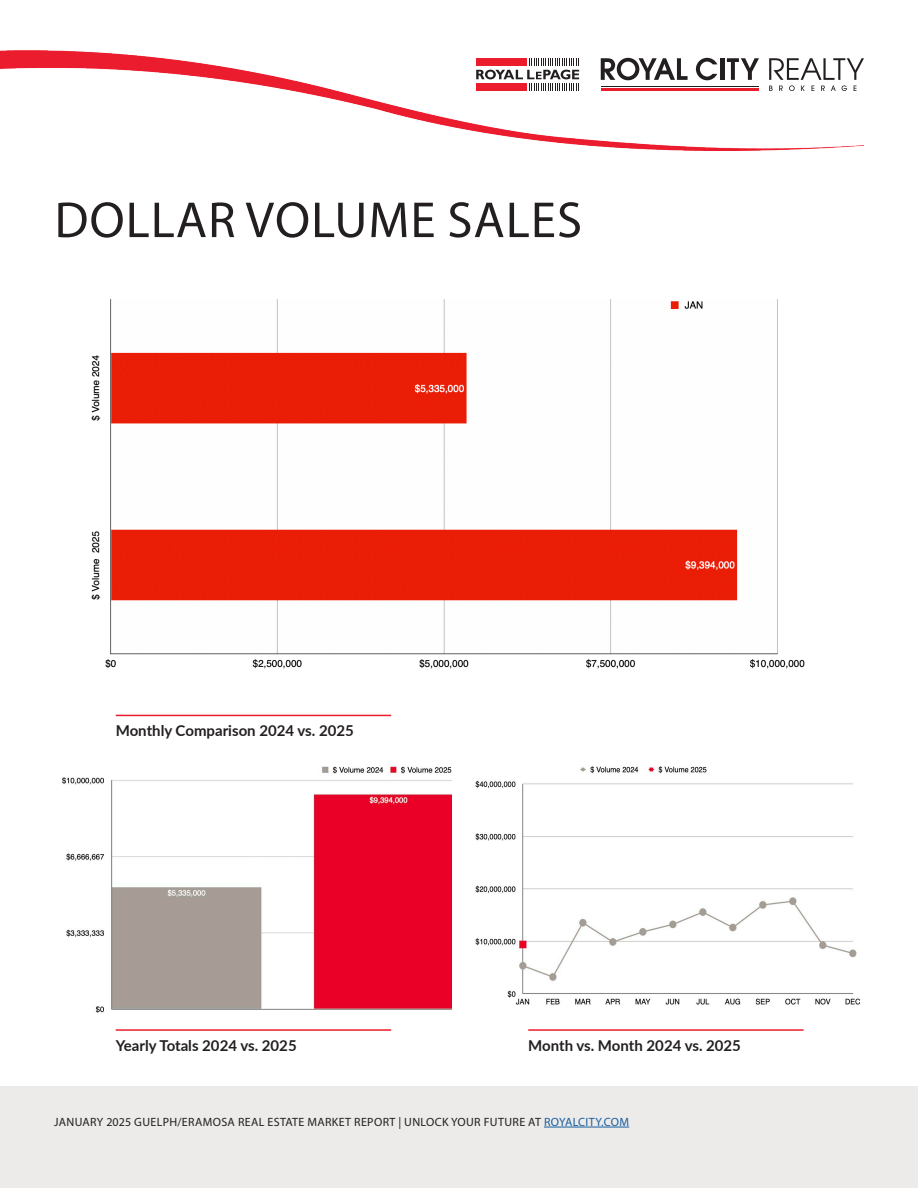
<style>
.page{position:relative;width:918px;height:1188px;background:#fff}
.page>*{position:absolute;margin:0;border:0;box-sizing:border-box;transform-origin:0 0}
.t1{font:51px "Myriad Pro";letter-spacing:.02em;color:#231f20}
.t2{font:700 15px "Lato";color:#231f20}
.t3{font:12px "Myriad Pro";letter-spacing:.03em;color:#231f20}
.s1{color:#175d9e}
</style>
<div class="page">
<div style="left:0;top:1087px;width:918px;height:101px;background:#ecebea"></div>
<img style="left:0;top:51px;width:864px;height:100px">
<svg style="left:601px;top:58px;width:87px;height:22px"></svg>
<svg style="left:696px;top:58px;width:21px;height:22px"></svg>
<hr style="left:720px;top:58px;width:4px;height:22px;background:#231f20">
<svg style="left:727px;top:58px;width:32px;height:22px"></svg>
<svg style="left:769px;top:58px;width:95px;height:33px"></svg>
<hr style="left:601px;top:86px;width:157px;height:1px;background:#231f20">
<hr style="left:601px;top:88px;width:157px;height:3px;background:#eb1c2c">
<div style="left:472px;top:54px;width:111px;height:38px;background:#fff"></div>
<svg style="left:476px;top:58px;width:103px;height:33px"></svg>
<hr style="left:544px;top:1127px;width:85px;height:1px;background:#175d9e">
<img style="left:62px;top:766px;width:390px;height:247px">
<img style="left:91px;top:298px;width:714px;height:371px">
<img style="left:475px;top:766px;width:385px;height:239px">
<hr style="left:116px;top:715px;width:275px;height:1px;background:#eb1c2c">
<hr style="left:116px;top:1029px;width:275px;height:2px;background:#eb1c2c">
<hr style="left:528px;top:1029px;width:276px;height:2px;background:#eb1c2c">
<h1 class="t1" style="left:55px;top:189px;width:529px">DOLLAR VOLUME SALES</h1>
<p class="t2" style="left:116px;top:720px;width:240px">Monthly Comparison 2024 vs. 2025</p>
<p class="t2" style="left:116px;top:1034px;width:182px">Yearly Totals 2024 vs. 2025</p>
<p class="t2" style="left:528px;top:1034px;width:214px">Month vs. Month 2024 vs. 2025</p>
<p class="t3" style="left:54px;top:1114px;width:577px">JANUARY 2025 GUELPH/ERAMOSA REAL ESTATE MARKET REPORT | UNLOCK YOUR FUTURE AT <span class="s1">ROYALCITY.COM</span></p>
</div>
